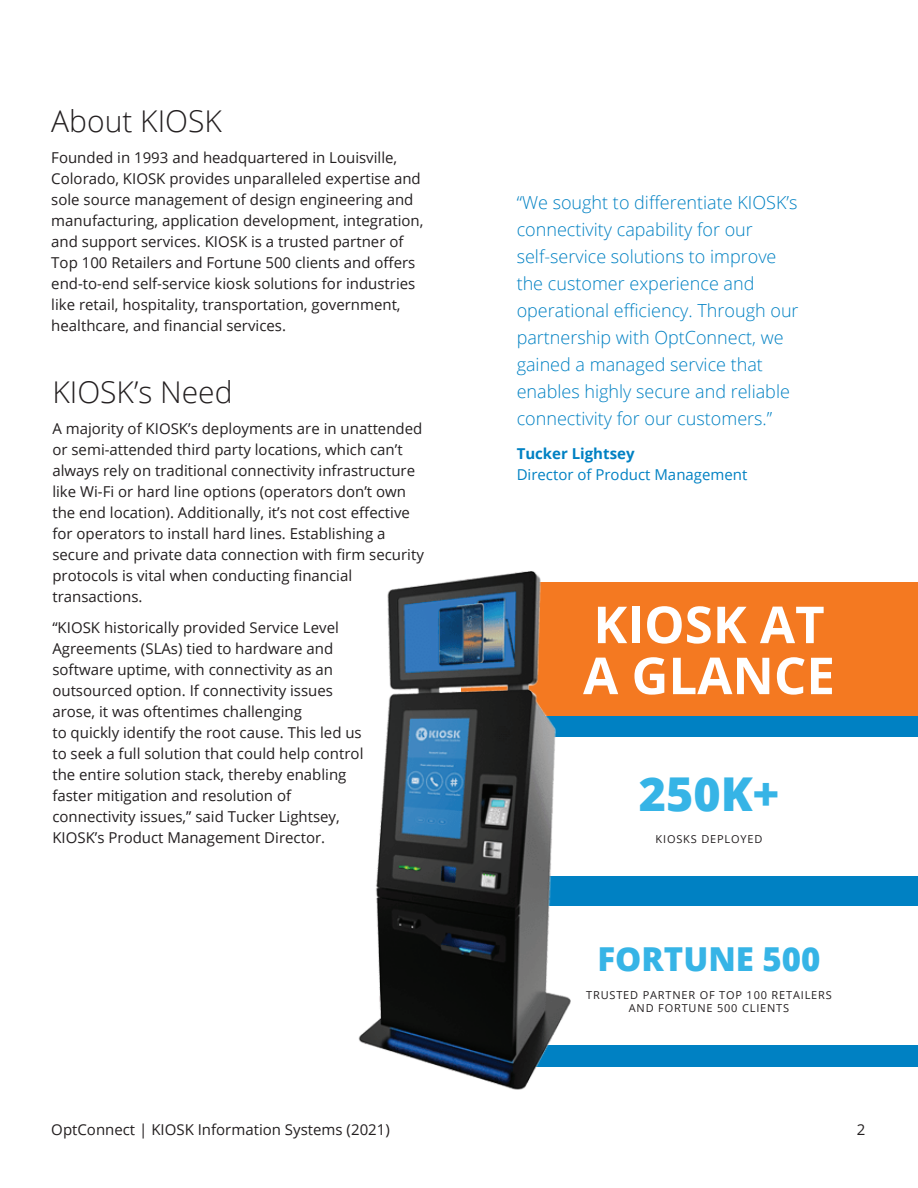
<style>
.page{position:relative;width:918px;height:1188px;background:#fff}
.page>*{position:absolute;margin:0;border:0;box-sizing:border-box;transform-origin:0 0}
.t1{font:700 51px/51px "Open Sans";color:#fff}
.t2{font:800 46.65px "Open Sans";color:#36b4e6}
.t3{font:800 33px "Open Sans";color:#36b4e6}
.t4{font:300 30px "Open Sans";color:#231f20}
.t5{font:300 18px/27px "Open Sans";color:#0081c3}
.t6{font:15px/21px "Open Sans";color:#231f20}
.t7{font:15px "Open Sans";color:#0081c3}
.t8{font:700 15px "Open Sans";color:#0081c3}
.t9{font:10.95px/13.2px "Open Sans";letter-spacing:.075em;color:#231f20;text-align:center}
</style>
<div class="page">
<div style="left:461px;top:583px;width:457px;height:134px;background:#f47921"></div>
<div style="left:461px;top:717px;width:457px;height:350px;background:#0081c3"></div>
<div style="left:513px;top:737px;width:405px;height:139px;background:#fff"></div>
<div style="left:513px;top:906px;width:405px;height:139px;background:#fff"></div>
<img style="left:358px;top:571px;width:229px;height:519px">
<h3 class="t4" style="left:51px;top:101px;width:172px">About KIOSK</h3>
<p class="t6" style="left:51px;top:146px;width:374px">Founded in 1993 and headquartered in Louisville, Colorado, KIOSK provides unparalleled expertise and sole source management of design engineering and manufacturing, application development, integration, and support services. KIOSK is a trusted partner of Top 100 Retailers and Fortune 500 clients and offers end-to-end self-service kiosk solutions for industries like retail, hospitality, transportation, government, healthcare, and financial services.</p>
<h3 class="t4" style="left:52px;top:371px;width:182px">KIOSK’s Need</h3>
<p class="t6" style="left:52px;top:417px;width:373px">A majority of KIOSK’s deployments are in unattended or semi-attended third party locations, which can’t always rely on traditional connectivity infrastructure like Wi-Fi or hard line options (operators don’t own the end location). Additionally, it’s not cost effective for operators to install hard lines. Establishing a secure and private data connection with firm security protocols is vital when conducting financial transactions.</p>
<p class="t6" style="left:52px;top:617px;width:313px">“KIOSK historically provided Service Level Agreements (SLAs) tied to hardware and software uptime, with connectivity as an outsourced option. If connectivity issues arose, it was oftentimes challenging<br>to quickly identify the root cause. This led us to seek a full solution that could help control the entire solution stack, thereby enabling faster mitigation and resolution of connectivity issues,” said Tucker Lightsey, KIOSK’s Product Management Director.</p>
<p class="t6" style="left:51px;top:1119px;width:340px">OptConnect | KIOSK Information Systems (2021)</p>
<p class="t5" style="left:517px;top:188px;width:283px">“We sought to differentiate KIOSK’s connectivity capability for our self-service solutions to improve the customer experience and operational efficiency. Through our partnership with OptConnect, we gained a managed service that enables highly secure and reliable connectivity for our customers.”</p>
<p class="t8" style="left:517px;top:443px;width:119px">Tucker Lightsey</p>
<p class="t7" style="left:517px;top:464px;width:232px">Director of Product Management</p>
<h1 class="t1" style="left:583px;top:598px;width:253px">KIOSK AT<br>A GLANCE</h1>
<h2 class="t2" style="left:639px;top:758px;width:142px">250K+</h2>
<p class="t9" style="left:656px;top:832px;width:108px">KIOSKS DEPLOYED</p>
<h3 class="t3" style="left:597px;top:934px;width:225px">FORTUNE 500</h3>
<p class="t9" style="left:586px;top:988px;width:247px">TRUSTED PARTNER OF TOP 100 RETAILERS<br>AND FORTUNE 500 CLIENTS</p>
<p class="t6" style="left:857px;top:1119px;width:10px">2</p>
</div>
